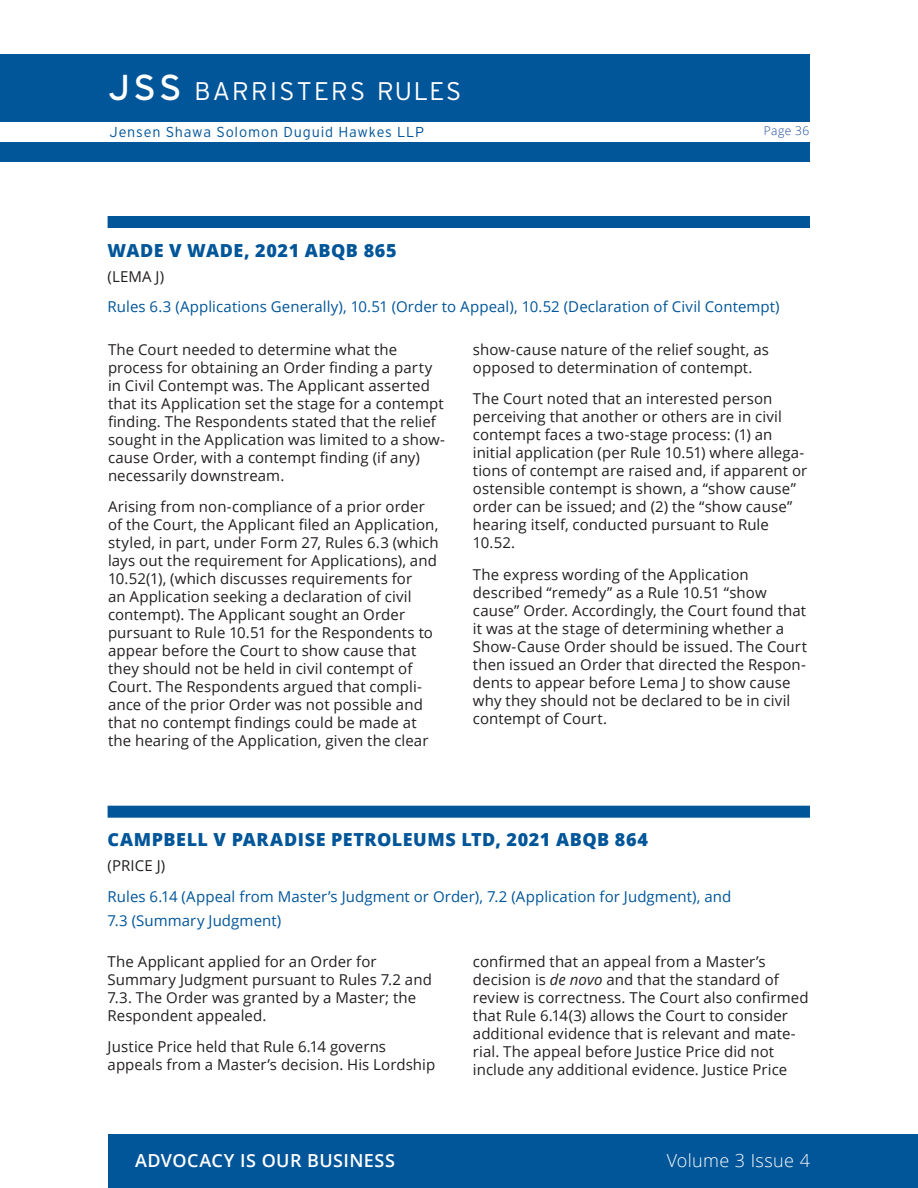
<style>
.page{position:relative;width:918px;height:1188px;background:#fff}
.page>*{position:absolute;margin:0;border:0;box-sizing:border-box;transform-origin:0 0}
.t1{font:36px "Interstate";color:#fff}
.t2{font:300 25.5px "Interstate";letter-spacing:.09em;color:#fff}
.Case_Name{font:800 18px "Open Sans";letter-spacing:.03em;color:#015599}
.t3{font:600 18px "Open Sans";letter-spacing:.025em;color:#fff}
.t4{font:300 18px "Open Sans";letter-spacing:.02em;color:#fff}
.Text{font:15px/18px "Open Sans";letter-spacing:.005em;color:#231f20}
.Rules{font:15px/24px "Open Sans";letter-spacing:.005em;color:#015599}
.Judge{font:15px "Open Sans";letter-spacing:.01em;color:#231f20}
.t5{font:300 14.4px "Interstate";letter-spacing:.055em;color:#015599}
.t6{font:300 12px "Open Sans";letter-spacing:.035em;color:#194b9b}
.s1{font-style:italic}
</style>
<div class="page">
<div style="left:0;top:54px;width:810px;height:108px;background:#015599"></div>
<div style="left:108px;top:1134px;width:810px;height:54px;background:#015599"></div>
<div style="left:108px;top:806px;width:702px;height:12px;background:#015599"></div>
<div style="left:108px;top:216px;width:702px;height:12px;background:#015599"></div>
<div style="left:0;top:122px;width:918px;height:19px;background:#fff"></div>
<p class="t1" style="left:109px;top:67px;width:74px">JSS</p>
<p class="t2" style="left:195px;top:77px;width:268px">BARRISTERS RULES</p>
<p class="t5" style="left:110px;top:124px;width:316px">Jensen Shawa Solomon Duguid Hawkes LLP</p>
<p class="t6" style="left:764px;top:122px;width:47px">Page 36</p>
<p class="Case_Name" style="left:108px;top:237px;width:291px">WADE V WADE, 2021 ABQB 865</p>
<p class="Judge" style="left:108px;top:266px;width:58px">(LEMA J)</p>
<p class="Rules" style="left:108px;top:294px;width:673px">Rules 6.3 (Applications Generally), 10.51 (Order to Appeal), 10.52 (Declaration of Civil Contempt)</p>
<p class="Text" style="left:108px;top:340px;width:339px">The Court needed to determine what the process for obtaining an Order finding a party in Civil Contempt was. The Applicant asserted that its Application set the stage for a contempt finding. The Respondents stated that the relief sought in the Application was limited to a show&shy;cause Order, with a contempt finding (if any) necessarily downstream.</p>
<p class="Text" style="left:108px;top:498px;width:332px">Arising from non-compliance of a prior order of the Court, the Applicant filed an Application, styled, in part, under Form 27, Rules 6.3 (which lays out the requirement for Applications), and 10.52(1), (which discusses requirements for<br>an Application seeking a declaration of civil contempt). The Applicant sought an Order pursuant to Rule 10.51 for the Respondents to appear before the Court to show cause that they should not be held in civil contempt of Court. The Respondents argued that compli&shy;ance of the prior Order was not possible and that no contempt findings could be made at the hearing of the Application, given the clear</p>
<p class="Text" style="left:473px;top:340px;width:298px">show-cause nature of the relief sought, as opposed to determination of contempt.</p>
<p class="Text" style="left:473px;top:390px;width:336px">The Court noted that an interested person perceiving that another or others are in civil contempt faces a two-stage process: (1) an initial application (per Rule 10.51) where allega&shy;tions of contempt are raised and, if apparent or ostensible contempt is shown, a “show cause” order can be issued; and (2) the “show cause” hearing itself, conducted pursuant to Rule 10.52.</p>
<p class="Text" style="left:473px;top:565px;width:336px">The express wording of the Application described “remedy” as a Rule 10.51 “show cause” Order. Accordingly, the Court found that it was at the stage of determining whether a Show-Cause Order should be issued. The Court then issued an Order that directed the Respon&shy;dents to appear before Lema J to show cause why they should not be declared to be in civil contempt of Court.</p>
<p class="Case_Name" style="left:108px;top:826px;width:542px">CAMPBELL V PARADISE PETROLEUMS LTD, 2021 ABQB 864</p>
<p class="Judge" style="left:108px;top:855px;width:59px">(PRICE J)</p>
<p class="Rules" style="left:108px;top:884px;width:625px">Rules 6.14 (Appeal from Master’s Judgment or Order), 7.2 (Application for Judgment), and<br>7.3 (Summary Judgment)</p>
<p class="Text" style="left:108px;top:952px;width:326px">The Applicant applied for an Order for Summary Judgment pursuant to Rules 7.2 and 7.3. The Order was granted by a Master; the Respondent appealed.</p>
<p class="Text" style="left:108px;top:1038px;width:329px">Justice Price held that Rule 6.14 governs appeals from a Master’s decision. His Lordship</p>
<p class="Text" style="left:473px;top:952px;width:337px">confirmed that an appeal from a Master’s decision is <span class="s1">de novo</span> and that the standard of review is correctness. The Court also confirmed that Rule 6.14(3) allows the Court to consider additional evidence that is relevant and mate&shy;rial. The appeal before Justice Price did not include any additional evidence. Justice Price</p>
<p class="t3" style="left:135px;top:1148px;width:261px">ADVOCACY IS OUR BUSINESS</p>
<p class="t4" style="left:667px;top:1148px;width:145px">Volume 3 Issue 4</p>
</div>
